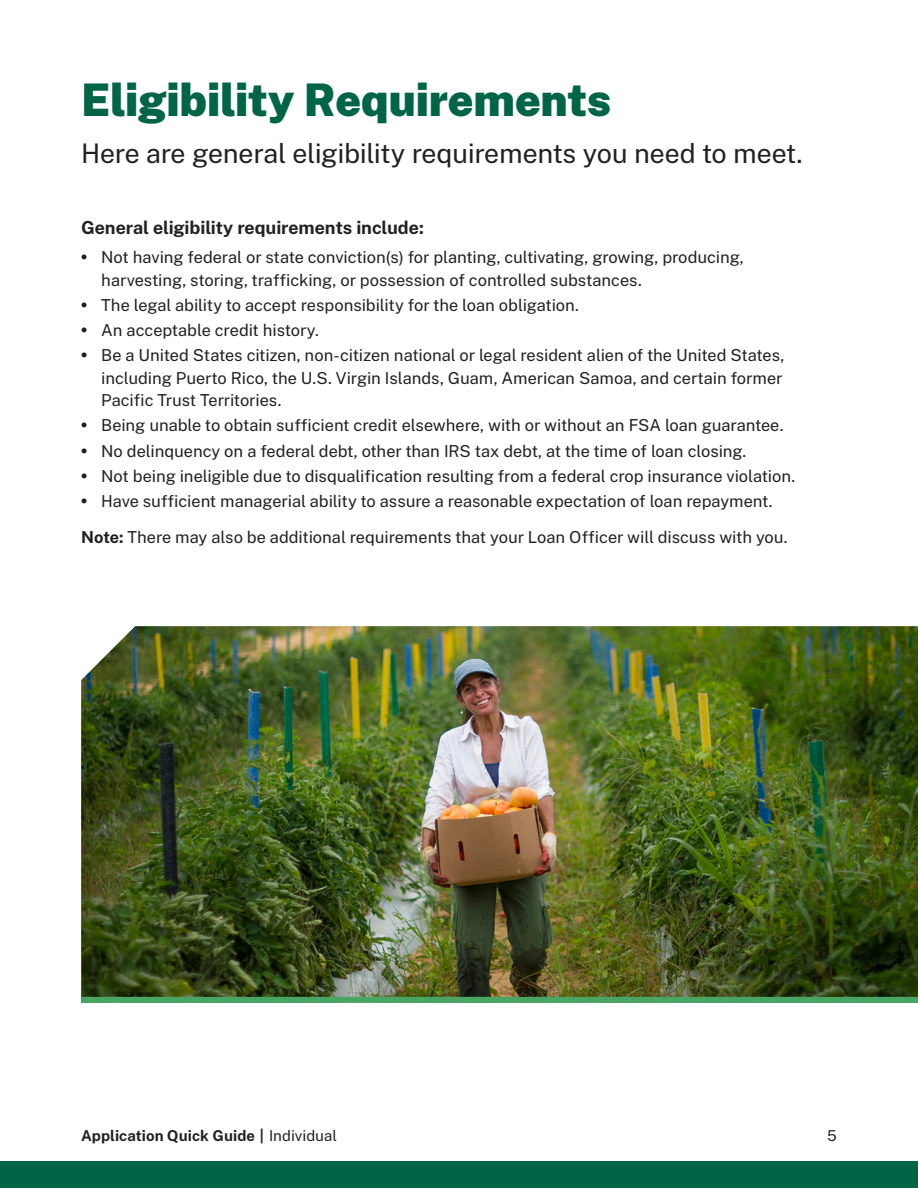
<style>
.page{position:relative;width:918px;height:1188px;background:#fff}
.page>*{position:absolute;margin:0;border:0;box-sizing:border-box;transform-origin:0 0}
.t1{font:900 45px "Public Sans";color:#006546}
.t2{font:27px "Public Sans";letter-spacing:-.01em;color:#212121}
.t3{font:700 18px "Public Sans";color:#212121}
.t4{font:16.5px/22.5px "Public Sans";letter-spacing:-.005em;color:#231f20}
.t5{font:700 15px "Public Sans";letter-spacing:.005em;color:#212121}
.t6{font:15px "Public Sans";color:#212121}
.s1{font-weight:900}
.s2{font-weight:700}
.s3{font-weight:400}
</style>
<div class="page">
<img style="left:81px;top:626px;width:837px;height:371px">
<div style="left:81px;top:997px;width:837px;height:6px;background:#49a564"></div>
<div style="left:0;top:1161px;width:918px;height:27px;background:#006546"></div>
<h2 class="t1" style="left:81px;top:72px;width:532px">Eligibility Requirements</h2>
<p class="t2" style="left:81px;top:136px;width:723px">Here are general eligibility requirements you need to meet.</p>
<h3 class="t3" style="left:81px;top:216px;width:344px">General eligibility requirements include:</h3>
<p class="t4" style="left:101px;top:246px;width:644px;text-indent:-20px"><span class="s1">•</span> Not having federal or state conviction(s) for planting, cultivating, growing, producing, harvesting, storing, trafficking, or possession of controlled substances.</p>
<p class="t4" style="left:81px;top:293px;width:500px"><span class="s1">•</span> The legal ability to accept responsibility for the loan obligation.</p>
<p class="t4" style="left:81px;top:319px;width:239px"><span class="s1">•</span> An acceptable credit history.</p>
<p class="t4" style="left:101px;top:344px;width:685px;text-indent:-20px"><span class="s1">•</span> Be a United States citizen, non-citizen national or legal resident alien of the United States, including Puerto Rico, the U.S. Virgin Islands, Guam, American Samoa, and certain former<br>Pacific Trust Territories.</p>
<p class="t4" style="left:81px;top:414px;width:704px"><span class="s1">•</span> Being unable to obtain sufficient credit elsewhere, with or without an FSA loan guarantee.</p>
<p class="t4" style="left:81px;top:439px;width:667px"><span class="s1">•</span> No delinquency on a federal debt, other than IRS tax debt, at the time of loan closing.</p>
<p class="t4" style="left:81px;top:464px;width:716px"><span class="s1">•</span> Not being ineligible due to disqualification resulting from a federal crop insurance violation.</p>
<p class="t4" style="left:81px;top:490px;width:693px"><span class="s1">•</span> Have sufficient managerial ability to assure a reasonable expectation of loan repayment.</p>
<p class="t4" style="left:81px;top:526px;width:708px"><span class="s2">Note:</span> There may also be additional requirements that your Loan Officer will discuss with you.</p>
<p class="t5" style="left:81px;top:1127px;width:257px">Application Quick Guide | <span class="s3">Individual</span></p>
<p class="t6" style="left:827px;top:1127px;width:11px">5</p>
</div>
